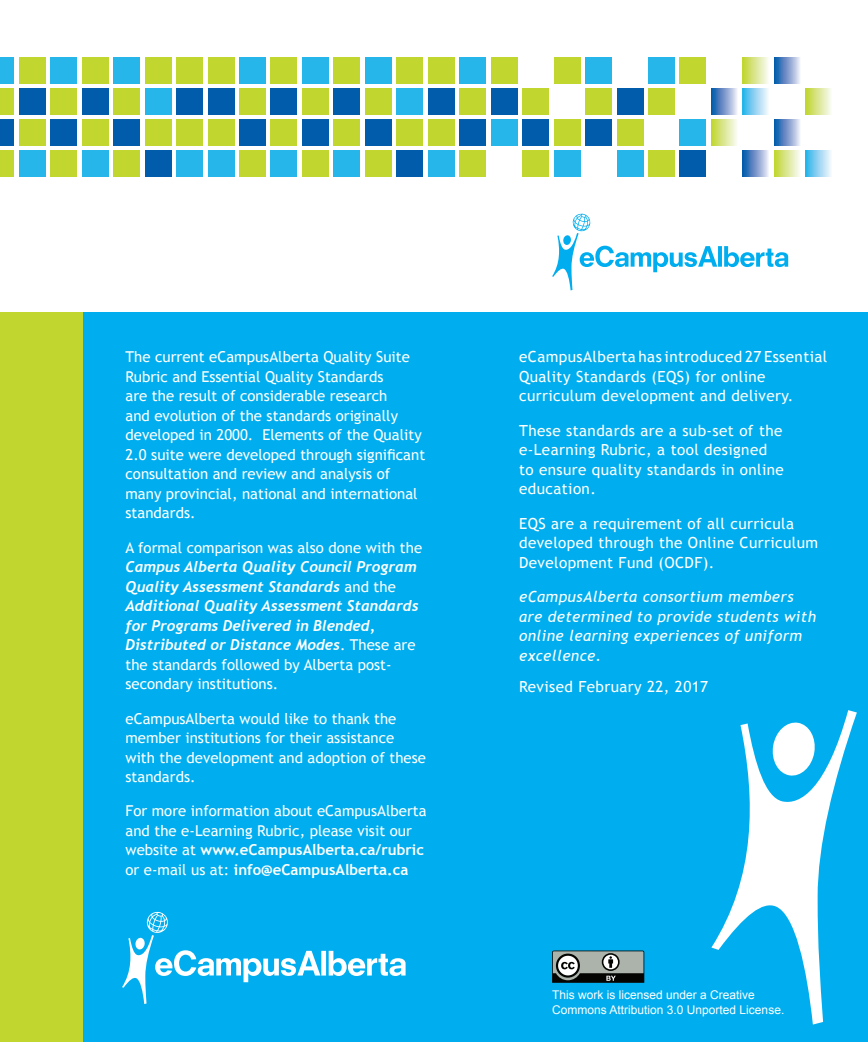
<style>
.page{position:relative;width:868px;height:1042px;background:#fff}
.page>*{position:absolute;margin:0;border:0;box-sizing:border-box;transform-origin:0 0}
.t1{font:15.3px/19.5px "Trebuchet MS";letter-spacing:.025em;color:#fff}
.t2{font:italic 15.3px/19.5px "Trebuchet MS";letter-spacing:.025em;color:#fff}
.t3{font:15px/19.5px "Trebuchet MS";color:#fff}
.t4{font:italic 700 15px/19.5px "Trebuchet";color:#fff}
.t5{font:12px/15px "Arial";color:#fff}
.s1{font-family:"Trebuchet MS";font-weight:400;font-style:normal}
.s2{font-weight:700}
</style>
<div class="page">
<div style="left:648px;top:57px;width:26px;height:27px;background:#26b6ea"></div>
<div style="left:679px;top:57px;width:27px;height:27px;background:#c1d72f"></div>
<div style="left:742px;top:57px;width:26px;height:27px;background:linear-gradient(to right,#bfd42c,#f5f8e7)"></div>
<div style="left:774px;top:57px;width:26px;height:27px;background:linear-gradient(to right,#004fa6,#e1ddf0)"></div>
<div style="left:617px;top:88px;width:26px;height:27px;background:#015dab"></div>
<div style="left:648px;top:88px;width:26px;height:27px;background:#c1d72f"></div>
<div style="left:711px;top:88px;width:26px;height:27px;background:linear-gradient(to right,#004fa5,#e1ddf0)"></div>
<div style="left:805px;top:88px;width:26px;height:27px;background:linear-gradient(to right,#bfd42c,#f5f8e8)"></div>
<div style="left:742px;top:88px;width:26px;height:27px;background:linear-gradient(to right,#28b1e9,#edf2fb)"></div>
<div style="left:617px;top:120px;width:26px;height:26px;background:#c1d72f"></div>
<div style="left:679px;top:120px;width:27px;height:26px;background:#26b6ea"></div>
<div style="left:711px;top:120px;width:26px;height:26px;background:linear-gradient(to right,#c0d52f,#f6f8eb)"></div>
<div style="left:774px;top:120px;width:26px;height:26px;background:linear-gradient(to right,#004fa6,#e1ddf0)"></div>
<div style="left:617px;top:151px;width:26px;height:26px;background:#26b6ea"></div>
<div style="left:648px;top:151px;width:26px;height:26px;background:#c1d72f"></div>
<div style="left:554px;top:57px;width:26px;height:27px;background:#c1d72f"></div>
<div style="left:585px;top:57px;width:26px;height:27px;background:#26b6ea"></div>
<div style="left:585px;top:88px;width:26px;height:27px;background:#c1d72f"></div>
<div style="left:554px;top:120px;width:26px;height:26px;background:#c1d72f"></div>
<div style="left:585px;top:120px;width:26px;height:26px;background:#015dab"></div>
<div style="left:554px;top:151px;width:26px;height:26px;background:#26b6ea"></div>
<div style="left:491px;top:57px;width:26px;height:27px;background:#c1d72f"></div>
<div style="left:491px;top:88px;width:26px;height:27px;background:#015dab"></div>
<div style="left:522px;top:88px;width:26px;height:27px;background:#c1d72f"></div>
<div style="left:491px;top:120px;width:26px;height:26px;background:#26b6ea"></div>
<div style="left:522px;top:120px;width:26px;height:26px;background:#015dab"></div>
<div style="left:522px;top:151px;width:26px;height:26px;background:#c1d72f"></div>
<div style="left:428px;top:57px;width:26px;height:27px;background:#c1d72f"></div>
<div style="left:459px;top:57px;width:26px;height:27px;background:#26b6ea"></div>
<div style="left:428px;top:88px;width:26px;height:27px;background:#015dab"></div>
<div style="left:459px;top:88px;width:26px;height:27px;background:#c1d72f"></div>
<div style="left:428px;top:120px;width:26px;height:26px;background:#c1d72f"></div>
<div style="left:459px;top:120px;width:26px;height:26px;background:#015dab"></div>
<div style="left:428px;top:151px;width:26px;height:26px;background:#26b6ea"></div>
<div style="left:459px;top:151px;width:26px;height:26px;background:#c1d72f"></div>
<div style="left:679px;top:151px;width:27px;height:26px;background:#015dab"></div>
<div style="left:334px;top:57px;width:26px;height:27px;background:#c1d72f"></div>
<div style="left:365px;top:57px;width:26px;height:27px;background:#26b6ea"></div>
<div style="left:396px;top:57px;width:27px;height:27px;background:#c1d72f"></div>
<div style="left:396px;top:88px;width:27px;height:27px;background:#26b6ea"></div>
<div style="left:334px;top:88px;width:26px;height:27px;background:#015dab"></div>
<div style="left:365px;top:88px;width:26px;height:27px;background:#c1d72f"></div>
<div style="left:334px;top:120px;width:26px;height:26px;background:#c1d72f"></div>
<div style="left:365px;top:120px;width:26px;height:26px;background:#015dab"></div>
<div style="left:396px;top:120px;width:27px;height:26px;background:#c1d72f"></div>
<div style="left:334px;top:151px;width:26px;height:26px;background:#26b6ea"></div>
<div style="left:365px;top:151px;width:26px;height:26px;background:#c1d72f"></div>
<div style="left:271px;top:57px;width:26px;height:27px;background:#c1d72f"></div>
<div style="left:302px;top:57px;width:26px;height:27px;background:#26b6ea"></div>
<div style="left:271px;top:88px;width:26px;height:27px;background:#015dab"></div>
<div style="left:302px;top:88px;width:26px;height:27px;background:#c1d72f"></div>
<div style="left:271px;top:120px;width:26px;height:26px;background:#c1d72f"></div>
<div style="left:302px;top:120px;width:26px;height:26px;background:#015dab"></div>
<div style="left:271px;top:151px;width:26px;height:26px;background:#26b6ea"></div>
<div style="left:302px;top:151px;width:26px;height:26px;background:#c1d72f"></div>
<div style="left:208px;top:57px;width:26px;height:27px;background:#c1d72f"></div>
<div style="left:239px;top:57px;width:26px;height:27px;background:#26b6ea"></div>
<div style="left:208px;top:88px;width:26px;height:27px;background:#015dab"></div>
<div style="left:239px;top:88px;width:26px;height:27px;background:#c1d72f"></div>
<div style="left:208px;top:120px;width:26px;height:26px;background:#c1d72f"></div>
<div style="left:239px;top:120px;width:26px;height:26px;background:#015dab"></div>
<div style="left:208px;top:151px;width:26px;height:26px;background:#26b6ea"></div>
<div style="left:239px;top:151px;width:26px;height:26px;background:#c1d72f"></div>
<div style="left:396px;top:151px;width:27px;height:26px;background:#015dab"></div>
<div style="left:176px;top:57px;width:27px;height:27px;background:#c1d72f"></div>
<div style="left:176px;top:88px;width:27px;height:27px;background:#015dab"></div>
<div style="left:176px;top:120px;width:27px;height:26px;background:#c1d72f"></div>
<div style="left:176px;top:151px;width:27px;height:26px;background:#26b6ea"></div>
<div style="left:82px;top:57px;width:26px;height:27px;background:#c1d72f"></div>
<div style="left:113px;top:57px;width:27px;height:27px;background:#26b6ea"></div>
<div style="left:145px;top:57px;width:26px;height:27px;background:#c1d72f"></div>
<div style="left:145px;top:88px;width:26px;height:27px;background:#26b6ea"></div>
<div style="left:82px;top:88px;width:26px;height:27px;background:#015dab"></div>
<div style="left:114px;top:88px;width:26px;height:27px;background:#c1d72f"></div>
<div style="left:82px;top:120px;width:26px;height:26px;background:#c1d72f"></div>
<div style="left:113px;top:120px;width:27px;height:26px;background:#015dab"></div>
<div style="left:145px;top:120px;width:26px;height:26px;background:#c1d72f"></div>
<div style="left:82px;top:151px;width:26px;height:26px;background:#26b6ea"></div>
<div style="left:113px;top:151px;width:27px;height:26px;background:#c1d72f"></div>
<div style="left:19px;top:57px;width:26px;height:27px;background:#c1d72f"></div>
<div style="left:51px;top:57px;width:26px;height:27px;background:#26b6ea"></div>
<div style="left:19px;top:88px;width:26px;height:27px;background:#015dab"></div>
<div style="left:51px;top:88px;width:26px;height:27px;background:#c1d72f"></div>
<div style="left:19px;top:120px;width:26px;height:26px;background:#c1d72f"></div>
<div style="left:51px;top:120px;width:26px;height:26px;background:#015dab"></div>
<div style="left:19px;top:151px;width:26px;height:26px;background:#26b6ea"></div>
<div style="left:51px;top:151px;width:26px;height:26px;background:#c1d72f"></div>
<div style="left:0;top:57px;width:14px;height:27px;background:#26b6ea"></div>
<div style="left:0;top:88px;width:14px;height:27px;background:#c1d72f"></div>
<div style="left:0;top:120px;width:14px;height:26px;background:#015dab"></div>
<div style="left:0;top:151px;width:14px;height:26px;background:#c1d72f"></div>
<div style="left:145px;top:151px;width:26px;height:26px;background:#015dab"></div>
<div style="left:742px;top:151px;width:26px;height:26px;background:linear-gradient(to right,#004ea5,#dcd8ee)"></div>
<div style="left:774px;top:151px;width:26px;height:26px;background:linear-gradient(to right,#c0d530,#f6f8eb)"></div>
<div style="left:805px;top:151px;width:26px;height:26px;background:linear-gradient(to right,#29b1e9,#edf3fb)"></div>
<div style="left:0;top:313px;width:867px;height:729px;background:#00aeef"></div>
<div style="left:0;top:313px;width:83px;height:729px;background:#c1d72f"></div>
<svg style="left:552px;top:213px;width:236px;height:77px"></svg>
<svg style="left:122px;top:911px;width:283px;height:93px"></svg>
<svg style="left:552px;top:950px;width:92px;height:33px;background:#727a77"></svg>
<svg style="left:711px;top:710px;width:145px;height:314px"></svg>
<svg style="left:770px;top:721px;width:46px;height:56px"></svg>
<p class="t3" style="left:125px;top:347px;width:301px">The current eCampusAlberta Quality Suite Rubric and Essential Quality Standards<br>are the result of considerable research<br>and evolution of the standards originally developed in 2000. Elements of the Quality 2.0 suite were developed through significant consultation and review and analysis of many provincial, national and international standards.</p>
<p class="t3" style="left:125px;top:538px;width:298px">A formal comparison was also done with the</p>
<p class="t4" style="left:125px;top:557px;width:294px">Campus Alberta Quality Council Program Quality Assessment Standards <span class="s1">and the </span>Additional Quality Assessment Standards for Programs Delivered in Blended, Distributed or Distance Modes<span class="s1">. These are</span></p>
<p class="t3" style="left:125px;top:655px;width:268px">the standards followed by Alberta post&shy;secondary institutions.</p>
<p class="t3" style="left:125px;top:709px;width:302px">eCampusAlberta would like to thank the member institutions for their assistance with the development and adoption of these standards.</p>
<p class="t3" style="left:125px;top:801px;width:302px">For more information about eCampusAlberta and the e-Learning Rubric, please visit our website at <span class="s2">www.eCampusAlberta.ca/rubric </span>or e-mail us at: <span class="s2">info@eCampusAlberta.ca</span></p>
<p class="t1" style="left:519px;top:347px;width:310px">eCampusAlberta has introduced 27 Essential<br>Quality Standards (EQS) for online curriculum development and delivery.</p>
<p class="t1" style="left:519px;top:421px;width:266px">These standards are a sub-set of the e-Learning Rubric, a tool designed to ensure quality standards in online education.</p>
<p class="t1" style="left:519px;top:514px;width:300px">EQS are a requirement of all curricula developed through the Online Curriculum<br>Development Fund (OCDF).</p>
<p class="t2" style="left:519px;top:587px;width:298px">eCampusAlberta consortium members are determined to provide students with online learning experiences of uniform excellence.</p>
<p class="t1" style="left:519px;top:677px;width:190px">Revised February 22, 2017</p>
<p class="t5" style="left:552px;top:987px;width:234px">This work is licensed under a Creative<br>Commons Attribution 3.0 Unported License.</p>
</div>
